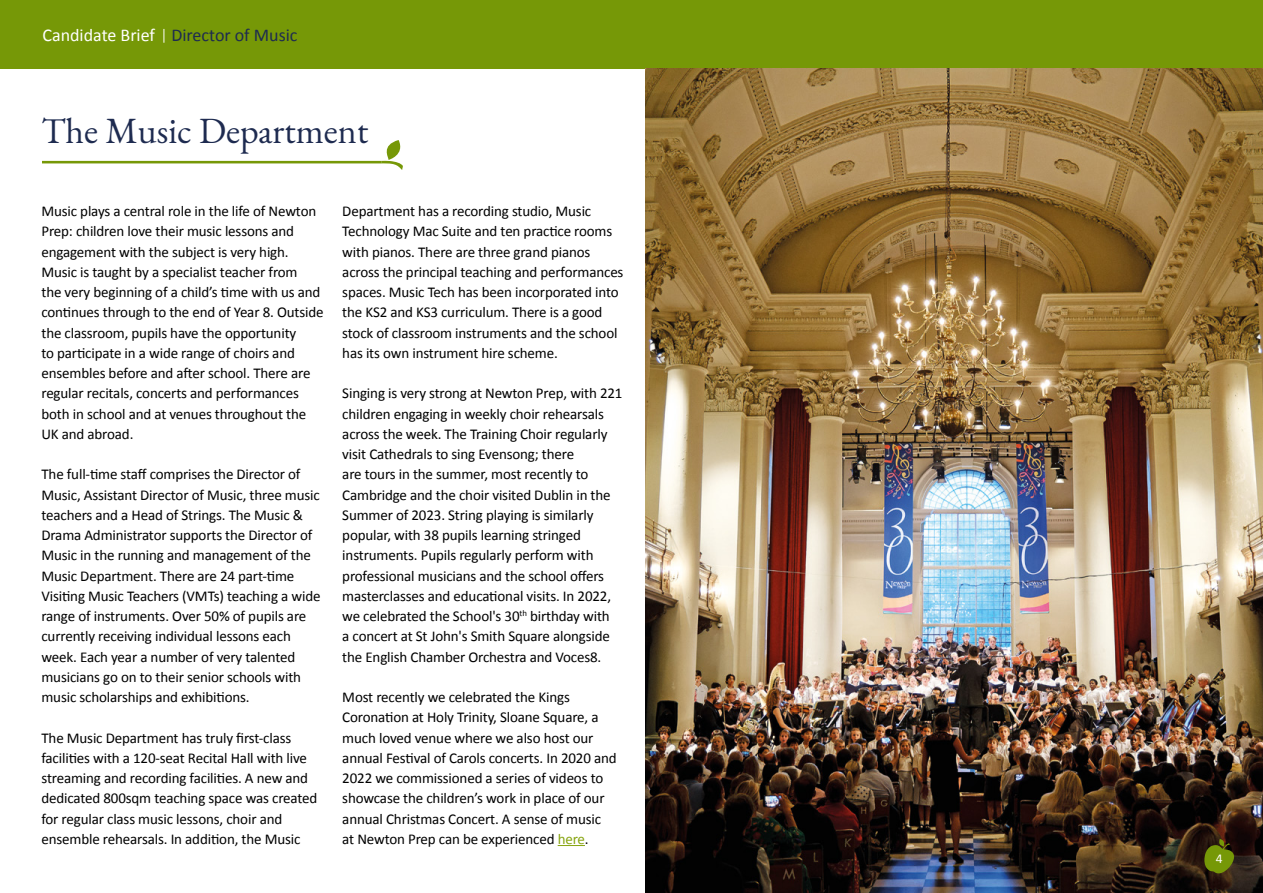
<style>
.page{position:relative;width:1263px;height:893px;background:#fff}
.page>*{position:absolute;margin:0;border:0;box-sizing:border-box;transform-origin:0 0}
.t1{font:36px "EB Garamond";color:#1e2b50}
.t2{font:18px "Calibri";color:#1e2b50}
.t3{font:15px/20.2px "Calibri";letter-spacing:-.01em;color:#000}
.t4{font:13.5px "Calibri";color:#fff}
.s1{color:#fff}
.s2{color:#87a410}
</style>
<div class="page">
<div style="left:0;top:0;width:1263px;height:68px;background:#769807"></div>
<svg style="left:164px;top:29px;width:1px;height:14px"></svg>
<img style="left:646px;top:68px;width:617px;height:825px">
<svg style="left:43px;top:140px;width:360px;height:30px"></svg>
<svg style="left:558px;top:845px;width:27px;height:1px"></svg>
<svg style="left:1204px;top:839px;width:30px;height:34px"></svg>
<p class="t2" style="left:43px;top:23px;width:256px"><span class="s1">Candidate Brief</span> Director of Music</p>
<h1 class="t1" style="left:41px;top:107px;width:328px">The Music Department</h1>
<p class="t3" style="left:41px;top:200px;width:284px">Music plays a central role in the life of Newton Prep: children love their music lessons and engagement with the subject is very high.<br>Music is taught by a specialist teacher from<br>the very beginning of a child’s time with us and continues through to the end of Year 8. Outside the classroom, pupils have the opportunity<br>to participate in a wide range of choirs and ensembles before and after school. There are regular recitals, concerts and performances both in school and at venues throughout the UK and abroad.</p>
<p class="t3" style="left:41px;top:464px;width:281px">The full-time staff comprises the Director of Music, Assistant Director of Music, three music teachers and a Head of Strings. The Music &amp; Drama Administrator supports the Director of Music in the running and management of the Music Department. There are 24 part-time Visiting Music Teachers (VMTs) teaching a wide range of instruments. Over 50% of pupils are currently receiving individual lessons each week. Each year a number of very talented musicians go on to their senior schools with music scholarships and exhibitions.</p>
<p class="t3" style="left:41px;top:727px;width:277px">The Music Department has truly first-class facilities with a 120-seat Recital Hall with live streaming and recording facilities. A new and dedicated 800sqm teaching space was created for regular class music lessons, choir and ensemble rehearsals. In addition, the Music</p>
<p class="t3" style="left:342px;top:200px;width:283px">Department has a recording studio, Music Technology Mac Suite and ten practice rooms with pianos. There are three grand pianos across the principal teaching and performances spaces. Music Tech has been incorporated into the KS2 and KS3 curriculum. There is a good stock of classroom instruments and the school has its own instrument hire scheme.</p>
<p class="t3" style="left:342px;top:383px;width:282px">Singing is very strong at Newton Prep, with 221 children engaging in weekly choir rehearsals across the week. The Training Choir regularly visit Cathedrals to sing Evensong; there<br>are tours in the summer, most recently to Cambridge and the choir visited Dublin in the Summer of 2023. String playing is similarly popular, with 38 pupils learning stringed instruments. Pupils regularly perform with professional musicians and the school offers masterclasses and educational visits. In 2022, we celebrated the School's 30<sup>th</sup> birthday with<br>a concert at St John's Smith Square alongside the English Chamber Orchestra and Voces8.</p>
<p class="t3" style="left:342px;top:686px;width:276px">Most recently we celebrated the Kings Coronation at Holy Trinity, Sloane Square, a much loved venue where we also host our annual Festival of Carols concerts. In 2020 and 2022 we commissioned a series of videos to showcase the children’s work in place of our annual Christmas Concert. A sense of music at Newton Prep can be experienced <span class="s2">here</span>.</p>
<p class="t4" style="left:1216px;top:849px;width:8px">4</p>
</div>
